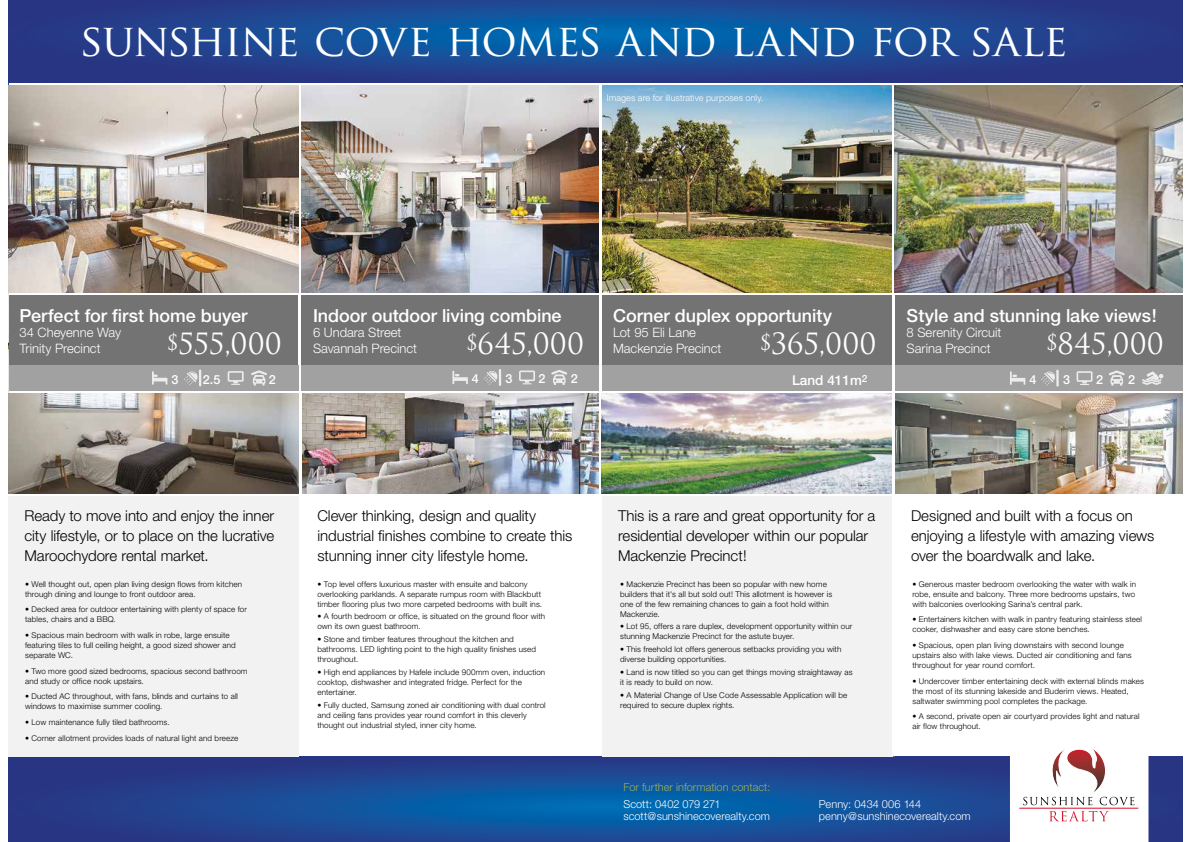
<style>
.page{position:relative;width:1191px;height:842px;background:#fff}
.page>*{position:absolute;margin:0;border:0;box-sizing:border-box;transform-origin:0 0}
.t1{font:44px "Trajan Pro";letter-spacing:-.025em;color:#fff}
.t2{font:28.5px "Trajan Pro";letter-spacing:.03em;color:#fff}
.t3{font:500 18px "Helvetica Neue";letter-spacing:-.005em;color:#fff}
.t4{font:300 15px/20px "Helvetica Neue";letter-spacing:-.005em;color:#000}
.t5{font:500 13.6px "Helvetica Neue";color:#fff}
.t6{font:300 13px/15.6px "Helvetica Neue";color:#fff}
.t7{font:500 12.6px "Helvetica Neue";color:#fff}
.t8{font:300 11px/12px "Helvetica Neue";color:#fff}
.t9{font:300 11px "Helvetica Neue";color:#9dae53}
.t10{font:300 9px "Helvetica Neue";letter-spacing:.01em;color:#fff}
.t11{font:300 8px/10px "Helvetica Neue";letter-spacing:.015em;color:#000}
.s1{font-size:20.5px}
</style>
<div class="page">
<svg style="left:9px;top:756px;width:1173px;height:86px;background:#1d4993"></svg>
<div style="left:9px;top:295px;width:289px;height:96px;background:#747373"></div>
<div style="left:301px;top:295px;width:297px;height:96px;background:#747373"></div>
<div style="left:9px;top:365px;width:289px;height:26px;background:#a2a1a1"></div>
<div style="left:301px;top:366px;width:297px;height:25px;background:#a2a1a1"></div>
<div style="left:602px;top:295px;width:290px;height:96px;background:#747373"></div>
<div style="left:602px;top:365px;width:290px;height:26px;background:#a2a1a1"></div>
<img style="left:602px;top:85px;width:290px;height:207px">
<div style="left:602px;top:496px;width:290px;height:260px;background:#f3f2f2"></div>
<div style="left:9px;top:496px;width:290px;height:260px;background:#f3f2f2"></div>
<img style="left:602px;top:393px;width:289px;height:100px">
<img style="left:895px;top:393px;width:287px;height:100px">
<div style="left:894px;top:295px;width:288px;height:96px;background:#747373"></div>
<div style="left:894px;top:366px;width:288px;height:25px;background:#a2a1a1"></div>
<img style="left:894px;top:85px;width:288px;height:207px">
<svg style="left:9px;top:0;width:1173px;height:82px;background:#1d4691"></svg>
<svg style="left:1010px;top:749px;width:138px;height:93px"></svg>
<img style="left:9px;top:85px;width:290px;height:207px">
<img style="left:9px;top:393px;width:289px;height:100px">
<img style="left:301px;top:85px;width:297px;height:207px">
<img style="left:302px;top:393px;width:296px;height:100px">
<svg style="left:152px;top:371px;width:15px;height:14px"></svg>
<svg style="left:251px;top:370px;width:16px;height:15px"></svg>
<svg style="left:184px;top:369px;width:17px;height:17px"></svg>
<svg style="left:228px;top:371px;width:16px;height:14px"></svg>
<svg style="left:452px;top:371px;width:16px;height:13px"></svg>
<svg style="left:551px;top:370px;width:16px;height:15px"></svg>
<svg style="left:484px;top:369px;width:17px;height:17px"></svg>
<svg style="left:519px;top:370px;width:16px;height:14px"></svg>
<svg style="left:1010px;top:371px;width:15px;height:14px"></svg>
<svg style="left:1109px;top:371px;width:15px;height:15px"></svg>
<svg style="left:1041px;top:370px;width:17px;height:17px"></svg>
<svg style="left:1076px;top:371px;width:16px;height:14px"></svg>
<svg style="left:1142px;top:372px;width:21px;height:13px"></svg>
<h1 class="t1" style="left:81px;top:12px;width:988px">SUNSHINE COVE HOMES AND LAND FOR SALE</h1>
<p class="t10" style="left:607px;top:92px;width:158px">Images are for illustrative purposes only.</p>
<h3 class="t3" style="left:20px;top:304px;width:229px">Perfect for first home buyer</h3>
<h3 class="t6" style="left:20px;top:324px;width:103px">34 Cheyenne Way<br>Trinity Precinct</h3>
<h2 class="t2" style="left:167px;top:325px;width:116px"><span class="s1">$</span>555,000</h2>
<h3 class="t3" style="left:313px;top:304px;width:250px">Indoor outdoor living combine</h3>
<h3 class="t6" style="left:313px;top:324px;width:105px">6 Undara Street<br>Savannah Precinct</h3>
<h2 class="t2" style="left:466px;top:325px;width:119px"><span class="s1">$</span>645,000</h2>
<h3 class="t3" style="left:613px;top:304px;width:220px">Corner duplex opportunity</h3>
<h3 class="t6" style="left:613px;top:324px;width:110px">Lot 95 Eli Lane<br>Mackenzie Precinct</h3>
<h3 class="t3" style="left:906px;top:304px;width:252px">Style and stunning lake views!</h3>
<h3 class="t6" style="left:906px;top:324px;width:96px">8 Serenity Circuit<br>Sarina Precinct</h3>
<h2 class="t2" style="left:760px;top:325px;width:118px"><span class="s1">$</span>365,000</h2>
<h2 class="t2" style="left:1046px;top:325px;width:119px"><span class="s1">$</span>845,000</h2>
<h3 class="t7" style="left:171px;top:372px;width:8px">3</h3>
<h3 class="t7" style="left:203px;top:372px;width:19px">2.5</h3>
<h3 class="t7" style="left:269px;top:372px;width:8px">2</h3>
<h3 class="t7" style="left:472px;top:371px;width:8px">4</h3>
<h3 class="t7" style="left:505px;top:371px;width:8px">3</h3>
<h3 class="t7" style="left:538px;top:371px;width:8px">2</h3>
<h3 class="t7" style="left:571px;top:371px;width:8px">2</h3>
<h3 class="t5" style="left:792px;top:372px;width:77px">Land 411m<sup>2</sup></h3>
<h3 class="t7" style="left:1029px;top:372px;width:8px">4</h3>
<h3 class="t7" style="left:1063px;top:372px;width:8px">3</h3>
<h3 class="t7" style="left:1096px;top:372px;width:8px">2</h3>
<h3 class="t7" style="left:1128px;top:372px;width:8px">2</h3>
<h3 class="t4" style="left:24px;top:506px;width:251px;text-align:justify">Ready to move into and enjoy the inner city lifestyle, or to place on the lucrative Maroochydore rental market.</h3>
<p class="t11" style="left:25px;top:578px;width:218px">• Well thought out, open plan living design flows from kitchen through dining and lounge to front outdoor area.</p>
<p class="t11" style="left:25px;top:604px;width:223px">• Decked area for outdoor entertaining with plenty of space for tables, chairs and a BBQ.</p>
<p class="t11" style="left:25px;top:630px;width:212px">• Spacious main bedroom with walk in robe, large ensuite featuring tiles to full ceiling height, a good sized shower and separate WC.</p>
<p class="t11" style="left:25px;top:665px;width:224px">• Two more good sized bedrooms, spacious second bathroom and study or office nook upstairs.</p>
<p class="t11" style="left:25px;top:691px;width:214px">• Ducted AC throughout, with fans, blinds and curtains to all windows to maximise summer cooling.</p>
<p class="t11" style="left:25px;top:717px;width:146px">• Low maintenance fully tiled bathrooms.</p>
<p class="t11" style="left:25px;top:732px;width:215px">• Corner allotment provides loads of natural light and breeze</p>
<h3 class="t4" style="left:317px;top:506px;width:256px">Clever thinking, design and quality industrial finishes combine to create this stunning inner city lifestyle home.</h3>
<p class="t11" style="left:317px;top:578px;width:226px">• Top level offers luxurious master with ensuite and balcony overlooking parklands. A separate rumpus room with Blackbutt timber flooring plus two more carpeted bedrooms with built ins.</p>
<p class="t11" style="left:317px;top:611px;width:229px">• A fourth bedroom or office, is situated on the ground floor with own its own guest bathroom.</p>
<p class="t11" style="left:317px;top:634px;width:220px">• Stone and timber features throughout the kitchen and bathrooms. LED lighting point to the high quality finishes used throughout.</p>
<p class="t11" style="left:317px;top:667px;width:229px">• High end appliances by Hafele include 900mm oven, induction cooktop, dishwasher and integrated fridge. Perfect for the entertainer.</p>
<p class="t11" style="left:317px;top:700px;width:230px">• Fully ducted, Samsung zoned air conditioning with dual control and ceiling fans provides year round comfort in this cleverly thought out industrial styled, inner city home.</p>
<h3 class="t4" style="left:618px;top:506px;width:259px">This is a rare and great opportunity for a residential developer within our popular<br>Mackenzie Precinct!</h3>
<p class="t11" style="left:620px;top:578px;width:214px">• Mackenzie Precinct has been so popular with new home builders that it's all but sold out! This allotment is however is one of the few remaining chances to gain a foot hold within Mackenzie.</p>
<p class="t11" style="left:620px;top:621px;width:234px">• Lot 95, offers a rare duplex, development opportunity within our stunning Mackenzie Precinct for the astute buyer.</p>
<p class="t11" style="left:620px;top:644px;width:223px">• This freehold lot offers generous setbacks providing you with diverse building opportunities.</p>
<p class="t11" style="left:620px;top:667px;width:234px">• Land is now titled so you can get things moving straightaway as it is ready to build on now.</p>
<p class="t11" style="left:620px;top:690px;width:229px">• A Material Change of Use Code Assessable Application will be required to secure duplex rights.</p>
<h3 class="t4" style="left:911px;top:506px;width:245px">Designed and built with a focus on enjoying a lifestyle with amazing views over the boardwalk and lake.</h3>
<p class="t11" style="left:912px;top:578px;width:225px;text-align:justify">• Generous master bedroom overlooking the water with walk in robe, ensuite and balcony. Three more bedrooms upstairs, two with balconies overlooking Sarina’s central park.</p>
<p class="t11" style="left:912px;top:614px;width:231px">• Entertainers kitchen with walk in pantry featuring stainless steel cooker, dishwasher and easy care stone benches.</p>
<p class="t11" style="left:912px;top:640px;width:221px">• Spacious, open plan living downstairs with second lounge upstairs also with lake views. Ducted air conditioning and fans throughout for year round comfort.</p>
<p class="t11" style="left:912px;top:675px;width:233px">• Undercover timber entertaining deck with external blinds makes the most of its stunning lakeside and Buderim views. Heated, saltwater swimming pool completes the package.</p>
<p class="t11" style="left:912px;top:711px;width:229px">• A second, private open air courtyard provides light and natural air flow throughout.</p>
<h3 class="t9" style="left:623px;top:780px;width:148px">For further information contact:</h3>
<h3 class="t8" style="left:623px;top:798px;width:148px">Scott: 0402 079 271 scott@sunshinecoverealty.com</h3>
<h3 class="t8" style="left:819px;top:798px;width:153px">Penny: 0434 006 144 penny@sunshinecoverealty.com</h3>
</div>
